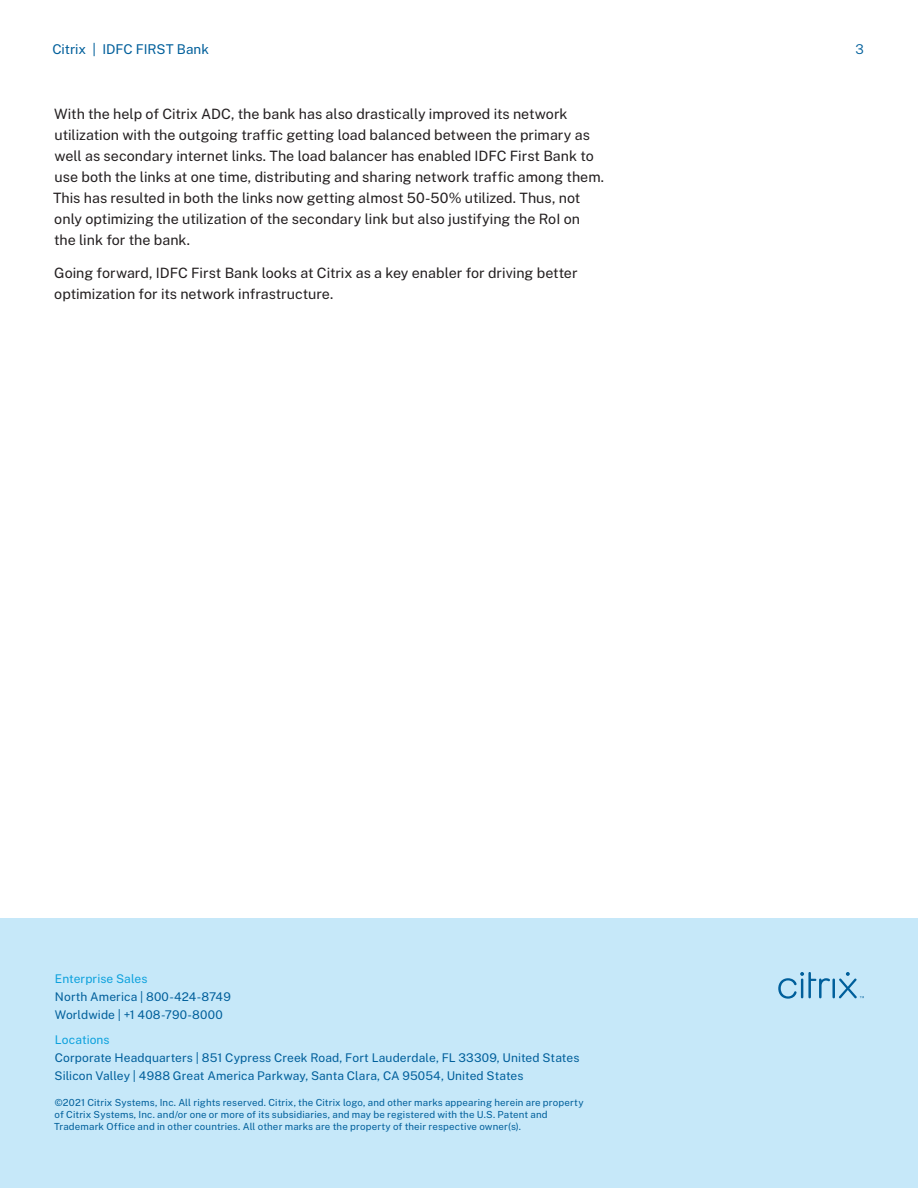
<style>
.page{position:relative;width:918px;height:1188px;background:#fff}
.page>*{position:absolute;margin:0;border:0;box-sizing:border-box;transform-origin:0 0}
.Body{font:14.25px/21px "Public Sans";color:#231f20}
.Header_page_number{font:13.5px "Public Sans";letter-spacing:-.005em;color:#005f9b}
.t1{font:300 13.5px "Public Sans";color:#005f9b}
.Contact{font:12px/18px "Public Sans";letter-spacing:.01em;color:#005f9b}
.Legal_copyright{font:9.75px/12px "Public Sans";letter-spacing:.015em;color:#005f9b}
.s1{color:#0ca1dd}
</style>
<div class="page">
<div style="left:0;top:918px;width:918px;height:270px;background:#c6e8f9"></div>
<hr style="left:832px;top:979px;width:3px;height:19px;background:#005f9b">
<svg style="left:778px;top:972px;width:52px;height:27px"></svg>
<svg style="left:839px;top:972px;width:25px;height:26px"></svg>
<p class="Header_page_number" style="left:52px;top:39px;width:158px">Citrix | IDFC FIRST Bank</p>
<p class="t1" style="left:856px;top:39px;width:10px">3</p>
<p class="Body" style="left:53px;top:102px;width:553px">With the help of Citrix ADC, the bank has also drastically improved its network utilization with the outgoing traffic getting load balanced between the primary as well as secondary internet links. The load balancer has enabled IDFC First Bank to use both the links at one time, distributing and sharing network traffic among them.<br>This has resulted in both the links now getting almost 50-50% utilized. Thus, not only optimizing the utilization of the secondary link but also justifying the RoI on<br>the link for the bank.</p>
<p class="Body" style="left:54px;top:262px;width:525px">Going forward, IDFC First Bank looks at Citrix as a key enabler for driving better optimization for its network infrastructure.</p>
<p class="Contact" style="left:55px;top:969px;width:178px"><span class="s1">Enterprise Sales<br></span>North America | 800-424-8749<br>Worldwide | +1 408-790-8000</p>
<p class="Contact" style="left:55px;top:1030px;width:526px"><span class="s1">Locations<br></span>Corporate Headquarters | 851 Cypress Creek Road, Fort Lauderdale, FL 33309, United States<br>Silicon Valley | 4988 Great America Parkway, Santa Clara, CA 95054, United States</p>
<p class="Legal_copyright" style="left:54px;top:1095px;width:531px">©2021 Citrix Systems, Inc. All rights reserved. Citrix, the Citrix logo, and other marks appearing herein are property of Citrix Systems, Inc. and/or one or more of its subsidiaries, and may be registered with the U.S. Patent and<br>Trademark Office and in other countries. All other marks are the property of their respective owner(s).</p>
</div>
